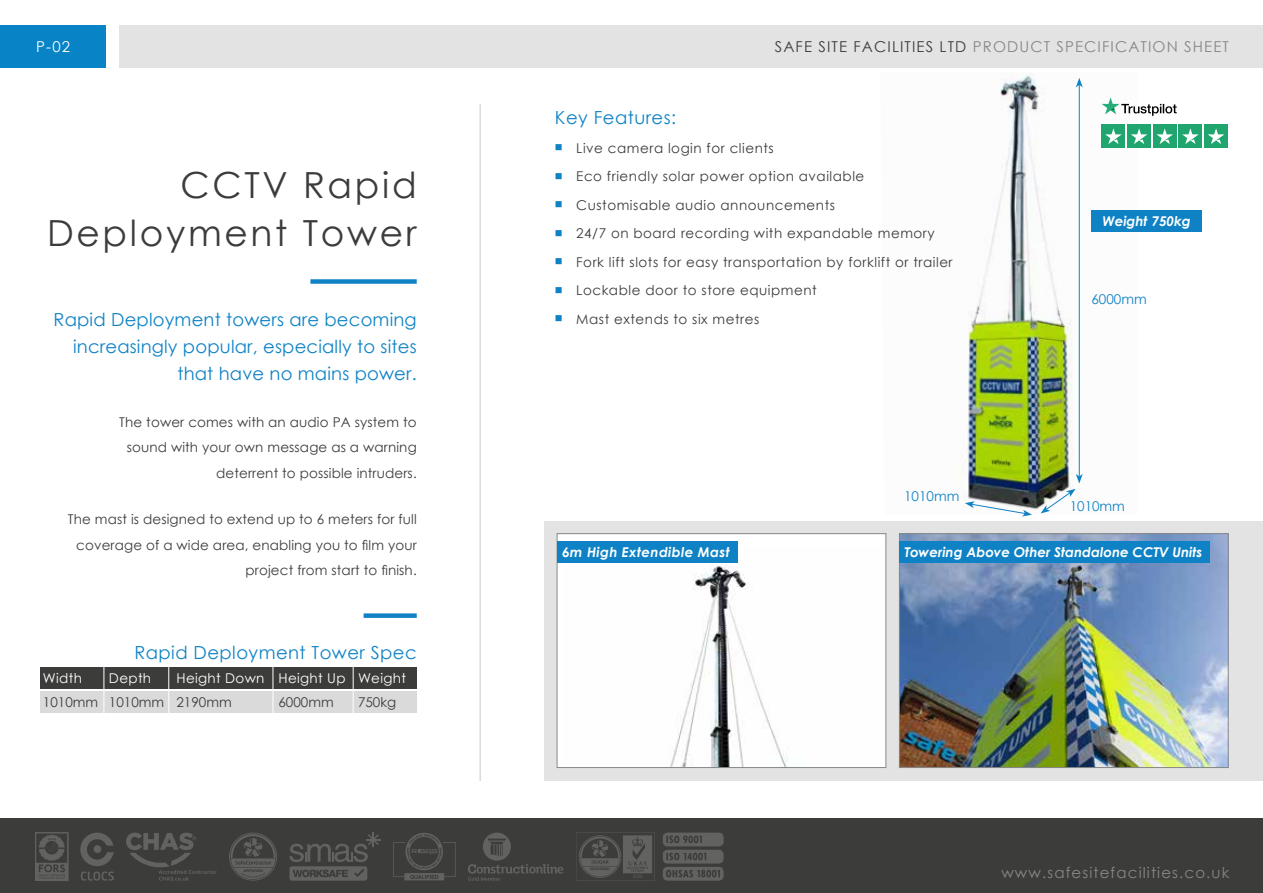
<style>
.page{position:relative;width:1263px;height:893px;background:#fff}
.page>*{position:absolute;margin:0;border:0;box-sizing:border-box;transform-origin:0 0}
.t1{font:36px/48px "Century Gothic";letter-spacing:.075em;color:#3c3c3b;text-align:right}
.t2{font:18px/27px "Century Gothic";letter-spacing:.01em;color:#0e82c5;text-align:right}
.t3{font:15px "Century Gothic";letter-spacing:.075em;color:#878787}
.t4{font:15px "Century Gothic";color:#fff}
.t5{font:13.5px "Century Gothic";letter-spacing:.04em;color:#3c3c3b}
.t6{font:13.5px/25.5px "Century Gothic";letter-spacing:.01em;color:#3c3c3b;text-align:right}
.t7{font:italic 700 13.5px "Century Gothic";color:#fff}
.t8{font:13.5px "Century Gothic";letter-spacing:.025em;color:#fff}
.t9{font:italic 700 13.5px "Century Gothic";letter-spacing:.025em;color:#fff}
.t10{font:13.5px "Century Gothic";color:#3c3c3b}
.t11{font:13.5px "Century Gothic";color:#0e82c5}
.s1{color:#3c3c3b}
.s2{color:#0e82c5}
</style>
<div class="page">
<div style="left:0;top:26px;width:106px;height:42px;background:#0783c6"></div>
<div style="left:119px;top:26px;width:1144px;height:42px;background:#e3e3e3"></div>
<hr style="left:479px;top:104px;width:2px;height:677px;background:#dadada">
<div style="left:0;top:818px;width:1263px;height:75px;background:#3c3c3b"></div>
<svg style="left:36px;top:835px;width:32px;height:45px"></svg>
<svg style="left:393px;top:833px;width:63px;height:47px"></svg>
<svg style="left:289px;top:833px;width:91px;height:48px"></svg>
<svg style="left:229px;top:833px;width:48px;height:48px"></svg>
<svg style="left:80px;top:833px;width:34px;height:48px"></svg>
<svg style="left:576px;top:833px;width:79px;height:48px"></svg>
<svg style="left:663px;top:833px;width:61px;height:48px"></svg>
<svg style="left:468px;top:833px;width:95px;height:48px"></svg>
<svg style="left:126px;top:833px;width:91px;height:48px"></svg>
<img style="left:960px;top:73px;width:123px;height:441px">
<div style="left:544px;top:521px;width:719px;height:259px;background:#e3e3e3"></div>
<div style="left:557px;top:534px;width:329px;height:233px;background:#fff"></div>
<img style="left:670px;top:548px;width:118px;height:218px">
<div style="left:557px;top:533px;width:329px;height:235px;border:1px solid #878787"></div>
<img style="left:901px;top:535px;width:325px;height:231px">
<div style="left:899px;top:533px;width:329px;height:235px;border:1px solid #878787"></div>
<div style="left:310px;top:279px;width:107px;height:5px;background:#0e82c5"></div>
<div style="left:364px;top:613px;width:53px;height:5px;background:#0e82c5"></div>
<div style="left:557px;top:542px;width:180px;height:21px;background:#0e82c5"></div>
<div style="left:899px;top:542px;width:310px;height:21px;background:#0e82c5"></div>
<div style="left:40px;top:668px;width:377px;height:21px;background:#3c3c3b"></div>
<div style="left:40px;top:692px;width:377px;height:21px;background:#dadada"></div>
<hr style="left:104px;top:665px;width:1px;height:49px;background:#fff">
<hr style="left:168px;top:665px;width:1px;height:49px;background:#fff">
<hr style="left:273px;top:665px;width:1px;height:49px;background:#fff">
<hr style="left:353px;top:665px;width:1px;height:49px;background:#fff">
<svg style="left:1102px;top:97px;width:75px;height:19px"></svg>
<div style="left:1101px;top:124px;width:24px;height:24px;background:#20a56f"></div>
<div style="left:1127px;top:124px;width:24px;height:24px;background:#20a56f"></div>
<div style="left:1153px;top:124px;width:23px;height:24px;background:#20a56f"></div>
<div style="left:1178px;top:124px;width:24px;height:24px;background:#20a56f"></div>
<div style="left:1204px;top:124px;width:24px;height:24px;background:#20a56f"></div>
<svg style="left:1105px;top:128px;width:17px;height:16px"></svg>
<svg style="left:1131px;top:128px;width:16px;height:16px"></svg>
<svg style="left:1156px;top:128px;width:17px;height:16px"></svg>
<svg style="left:1182px;top:128px;width:17px;height:16px"></svg>
<svg style="left:1208px;top:128px;width:16px;height:16px"></svg>
<svg style="left:1040px;top:489px;width:36px;height:24px"></svg>
<svg style="left:965px;top:501px;width:67px;height:15px"></svg>
<hr style="left:1079px;top:85px;width:1px;height:391px;background:#0e82c5">
<svg style="left:1076px;top:474px;width:7px;height:9px"></svg>
<svg style="left:1076px;top:78px;width:7px;height:9px"></svg>
<div style="left:1091px;top:210px;width:111px;height:22px;background:#0e82c5"></div>
<p class="t4" style="left:36px;top:36px;width:35px">P-02</p>
<p class="t3" style="left:775px;top:36px;width:456px"><span class="s1">SAFE SITE FACILITIES LTD</span> PRODUCT SPECIFICATION SHEET</p>
<h1 class="t1" style="left:47px;top:160px;width:371px">CCTV Rapid<br>Deployment Tower</h1>
<h2 class="t2" style="left:54px;top:306px;width:365px">Rapid Deployment towers are becoming increasingly popular, especially to sites that have no mains power.</h2>
<p class="t6" style="left:119px;top:409px;width:299px">The tower comes with an audio PA system to sound with your own message as a warning deterrent to possible intruders.</p>
<p class="t6" style="left:68px;top:506px;width:350px">The mast is designed to extend up to 6 meters for full coverage of a wide area, enabling you to film your project from start to finish.</p>
<h2 class="t2" style="left:134px;top:638px;width:284px">Rapid Deployment Tower Spec</h2>
<p class="t8" style="left:43px;top:668px;width:41px">Width</p>
<p class="t8" style="left:109px;top:668px;width:44px">Depth</p>
<p class="t8" style="left:176px;top:668px;width:231px">Height Down Height Up Weight</p>
<p class="t10" style="left:43px;top:692px;width:190px">1010mm 1010mm 2190mm</p>
<p class="t5" style="left:278px;top:692px;width:57px">6000mm</p>
<p class="t5" style="left:358px;top:692px;width:40px">750kg</p>
<h2 class="t2" style="left:555px;top:104px;width:123px">Key Features:</h2>
<p class="t5" style="left:555px;top:138px;width:220px"><span class="s2">■</span> Live camera login for clients</p>
<p class="t5" style="left:555px;top:167px;width:311px"><span class="s2">■</span> Eco friendly solar power option available</p>
<p class="t5" style="left:555px;top:195px;width:282px"><span class="s2">■</span> Customisable audio announcements</p>
<p class="t5" style="left:555px;top:224px;width:381px"><span class="s2">■</span> 24/7 on board recording with expandable memory</p>
<p class="t5" style="left:555px;top:252px;width:399px"><span class="s2">■</span> Fork lift slots for easy transportation by forklift or trailer</p>
<p class="t5" style="left:555px;top:281px;width:263px"><span class="s2">■</span> Lockable door to store equipment</p>
<p class="t5" style="left:555px;top:309px;width:206px"><span class="s2">■</span> Mast extends to six metres</p>
<p class="t11" style="left:904px;top:487px;width:57px">1010mm</p>
<p class="t7" style="left:1102px;top:211px;width:90px">Weight 750kg</p>
<p class="t11" style="left:1091px;top:289px;width:57px">6000mm</p>
<p class="t11" style="left:1070px;top:497px;width:57px">1010mm</p>
<p class="t9" style="left:562px;top:542px;width:169px">6m High Extendible Mast</p>
<p class="t7" style="left:904px;top:542px;width:300px">Towering Above Other Standalone CCTV Units</p>
<p class="t3" style="left:1001px;top:862px;width:229px">www.safesitefacilities.co.uk</p>
</div>
